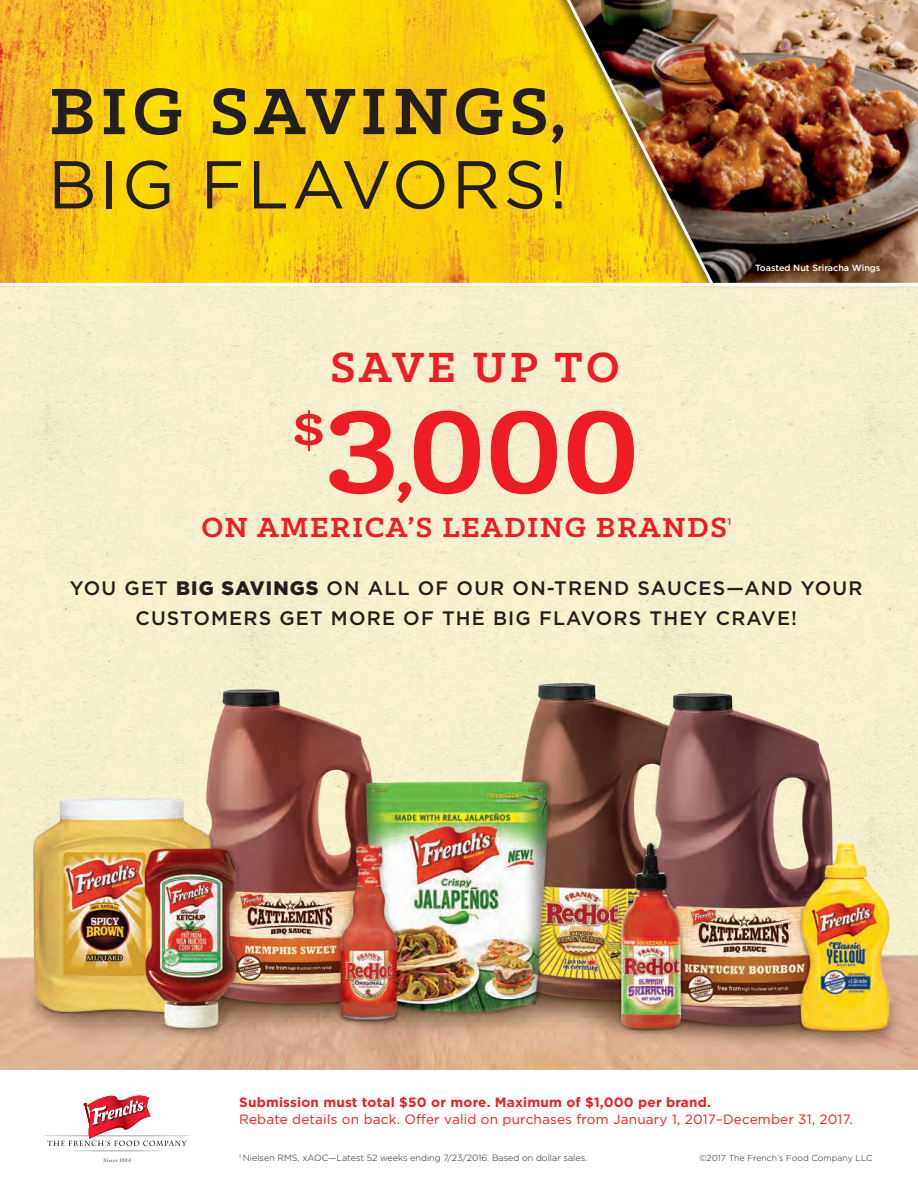
<style>
.page{position:relative;width:918px;height:1188px;background:#fff}
.page>*{position:absolute;margin:0;border:0;box-sizing:border-box;transform-origin:0 0}
.t1{font:700 132px "Klinic Slab";color:#ee1d23;scale:1.1 1}
.t2{font:700 74.25px "Klinic Slab";letter-spacing:.07em;color:#231f20}
.t3{font:67.5px "Gotham";letter-spacing:.04em;color:#231f20}
.t4{font:700 47.85px "Klinic Slab";letter-spacing:.075em;color:#ee1d23}
.t5{font:700 31.35px "Klinic Slab";letter-spacing:.05em;color:#ee1d23}
.t6{font:500 19.5px/30px "Gotham";letter-spacing:.06em;color:#231f20;text-align:center}
.t7{font:13.5px "Gotham";letter-spacing:.015em;color:#ee1d23}
.t8{font:700 13.5px "Gotham";letter-spacing:.015em;color:#ee1d23}
.t9{font:500 9.6px "Gotham";color:#ee1d23}
.t10{font:300 9px "Gotham";color:#231f20}
.t11{font:500 9px "Gotham";color:#fff}
.t12{font:300 8.7px "Gotham";letter-spacing:.01em;color:#231f20}
.s1{font-size:82.5px}
.s2{font-weight:900}
</style>
<div class="page">
<div style="left:0;top:216px;width:918px;height:854px;background:#f6f1cd"></div>
<img style="left:0;top:0;width:520px;height:283px">
<div style="left:520px;top:0;width:398px;height:290px;background:#231f20;opacity:.5"></div>
<img style="left:530px;top:0;width:388px;height:288px">
<svg style="left:103px;top:1158px;width:28px;height:4px"></svg>
<hr style="left:43px;top:1135px;width:148px;height:1px;background:#a0a1a1;border-radius:50%">
<hr style="left:72px;top:1150px;width:91px;height:1px;background:#a0a1a1;border-radius:50%">
<svg style="left:47px;top:1096px;width:140px;height:51px"></svg>
<svg style="left:0;top:283px;width:918px;height:4px;background:#fdf9e9"></svg>
<img style="left:0;top:655px;width:918px;height:415px">
<p class="t2" style="left:49px;top:62px;width:519px">BIG SAVINGS,</p>
<p class="t3" style="left:48px;top:141px;width:521px">BIG FLAVORS!</p>
<p class="t11" style="left:755px;top:262px;width:127px">Toasted Nut Sriracha Wings</p>
<p class="t4" style="left:330px;top:336px;width:291px">SAVE UP TO</p>
<p class="t1" style="left:293px;top:365px;width:317px"><sup>$</sup>3<span class="s1">,</span>000</p>
<p class="t5" style="left:201px;top:507px;width:527px">ON AMERICA’S LEADING BRANDS</p>
<p class="t9" style="left:727px;top:515px;width:5px">1</p>
<p class="t6" style="left:70px;top:572px;width:794px">YOU GET <span class="s2">BIG SAVINGS</span> ON ALL OF OUR ON-TREND SAUCES—AND YOUR<br>CUSTOMERS GET MORE OF THE BIG FLAVORS THEY CRAVE!</p>
<p class="t8" style="left:239px;top:1093px;width:473px">Submission must total $50 or more. Maximum of $1,000 per brand.</p>
<p class="t7" style="left:239px;top:1110px;width:615px">Rebate details on back. Offer valid on purchases from January 1, 2017–December 31, 2017.</p>
<p class="t12" style="left:699px;top:1152px;width:175px">©2017 The French’s Food Company LLC</p>
<p class="t10" style="left:239px;top:1152px;width:350px"><sup>1</sup> Nielsen RMS, xAOC—Latest 52 weeks ending 7/23/2016. Based on dollar sales.</p>
</div>
